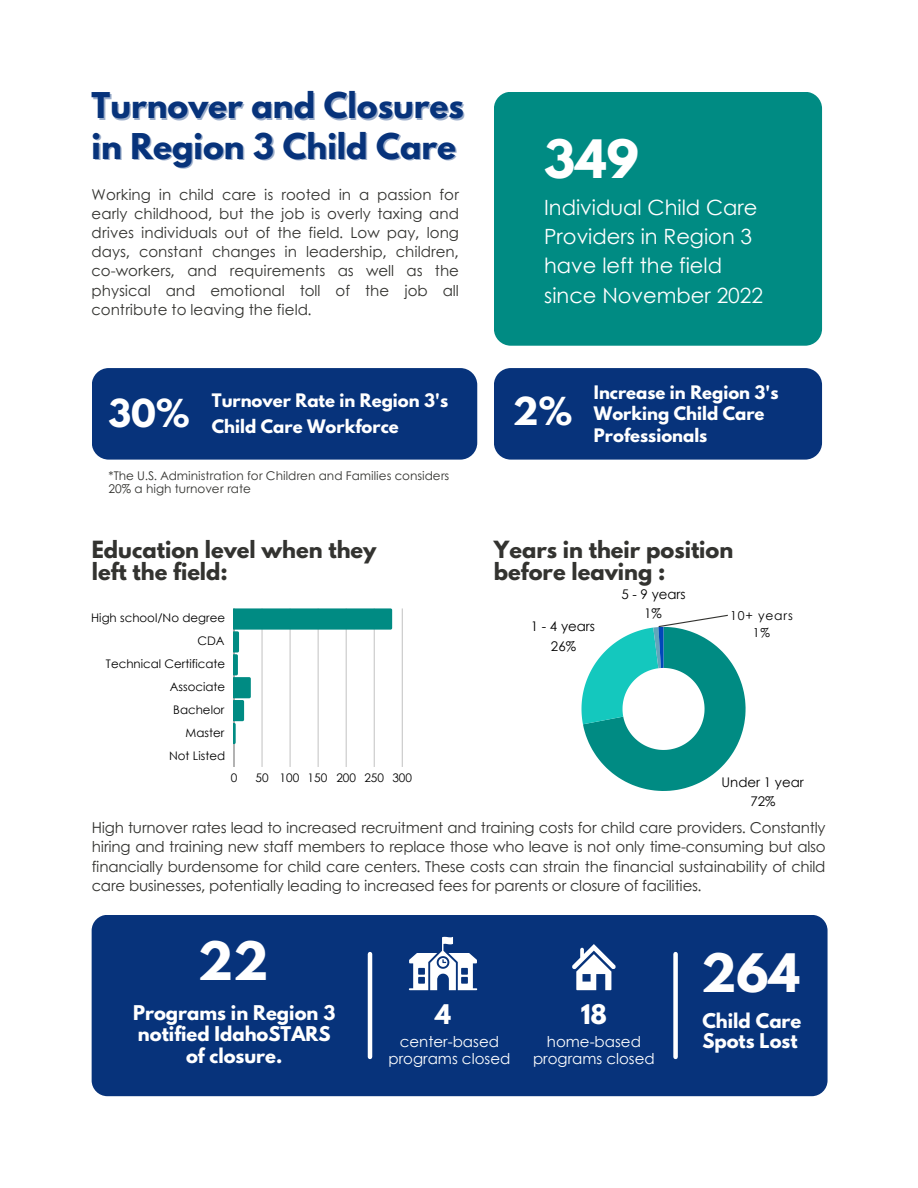
<style>
.page{position:relative;width:918px;height:1188px;background:#fff}
.page>*{position:absolute;margin:0;border:0;box-sizing:border-box;transform-origin:0 0}
.t1{font:700 46.95px "League Spartan";color:#fff}
.t2{font:700 46.95px "League Spartan";color:#fefefe}
.t3{font:700 34.2px "League Spartan";color:#fff}
.t4{font:700 31.5px "League Spartan";color:#07337b}
.t5{font:700 24px "League Spartan";color:#fff}
.t6{font:21px/29.2px "Century Gothic";color:#fff}
.t7{font:700 21px/21.3px "League Spartan";color:#333330}
.t8{font:700 18px/21.3px "League Spartan";color:#fff;text-align:center}
.t9{font:700 18px/20.2px "League Spartan";color:#fefefe}
.t10{font:700 16.5px/21.3px "League Spartan";color:#fff}
.t11{font:15px/19.2px "Century Gothic";letter-spacing:-.01em;color:#333330;text-align:justify}
.t12{font:15px/16.8px "Century Gothic";color:#fff;text-align:center}
.t13{font:13.35px/19.2px "Century Gothic";color:#000;text-align:center}
.t14{font:12.3px "Century Gothic";letter-spacing:.065em;color:#000}
.t15{font:12px/13px "Century Gothic";color:#333330}
.t16{font:11.85px/23px "Century Gothic";color:#000;text-align:right}
</style>
<div class="page">
<div style="left:494px;top:92px;width:328px;height:254px;background:#008b83;border-radius:17px"></div>
<hr style="left:262px;top:608px;width:1px;height:159px;background:#000">
<hr style="left:290px;top:608px;width:1px;height:159px;background:#000">
<hr style="left:318px;top:608px;width:1px;height:159px;background:#000">
<hr style="left:346px;top:608px;width:1px;height:159px;background:#000">
<hr style="left:374px;top:608px;width:1px;height:159px;background:#000">
<hr style="left:402px;top:608px;width:1px;height:159px;background:#000">
<hr style="left:234px;top:608px;width:1px;height:159px;background:#000">
<svg style="left:234px;top:608px;width:158px;height:136px"></svg>
<svg style="left:581px;top:614px;width:165px;height:177px"></svg>
<div style="left:92px;top:368px;width:385px;height:92px;background:#07337b;border-radius:17px"></div>
<div style="left:494px;top:368px;width:328px;height:92px;background:#07337b;border-radius:17px"></div>
<div style="left:92px;top:915px;width:736px;height:181px;background:#07337b;border-radius:16px"></div>
<hr style="left:368px;top:954px;width:4px;height:103px;background:#fff">
<svg style="left:409px;top:937px;width:68px;height:53px"></svg>
<svg style="left:572px;top:944px;width:44px;height:46px"></svg>
<div style="left:673px;top:954px;width:5px;height:103px;background:#fff"></div>
<h2 class="t4" style="left:92px;top:90px;width:374px">Turnover and Closures</h2>
<h1 class="t4" style="left:92px;top:130px;width:366px">in Region 3 Child Care</h1>
<h5 class="t11" style="left:92px;top:184px;width:369px">Working in child care is rooted in a passion for early childhood, but the job is overly taxing and drives individuals out of the field. Low pay, long days, constant changes in leadership, children, co-workers, and requirements as well as the physical and emotional toll of the job all contribute to leaving the field.</h5>
<p class="t1" style="left:544px;top:136px;width:96px">349</p>
<h2 class="t6" style="left:544px;top:192px;width:221px">Individual Child Care<br>Providers in Region 3 have left the field since November 2022</h2>
<h3 class="t3" style="left:109px;top:396px;width:83px">30%</h3>
<p class="t10" style="left:212px;top:390px;width:238px;line-height:25.8px">Turnover Rate in Region 3's<br>Child Care Workforce</p>
<p class="t3" style="left:513px;top:394px;width:61px">2%</p>
<h6 class="t10" style="left:594px;top:384px;width:186px">Increase in Region 3's<br>Working Child Care<br>Professionals</h6>
<h3 class="t15" style="left:109px;top:469px;width:342px">*The U.S. Administration for Children and Families considers<br>20% a high turnover rate</h3>
<p class="t7" style="left:92px;top:542px;width:286px">Education level when they left the field:</p>
<h5 class="t7" style="left:494px;top:542px;width:241px">Years in their position before leaving :</h5>
<p class="t13" style="left:621px;top:584px;width:66px">5 - 9 years<br>1%</p>
<p class="t16" style="left:91px;top:606px;width:136px">High school/No degree<br>CDA<br>Technical Certificate<br>Associate<br>Bachelor<br>Master<br>Not Listed</p>
<h4 class="t14" style="left:730px;top:608px;width:64px">10+ years</h4>
<p class="t13" style="left:531px;top:617px;width:66px">1 - 4 years<br>26%</p>
<h6 class="t14" style="left:753px;top:625px;width:19px">1%</h6>
<p class="t16" style="left:231px;top:766px;width:8px">0</p>
<p class="t16" style="left:256px;top:766px;width:158px">50 100 150 200 250 300</p>
<p class="t13" style="left:721px;top:772px;width:84px">Under 1 year<br>72%</p>
<p class="t11" style="left:92px;top:818px;width:735px">High turnover rates lead to increased recruitment and training costs for child care providers. Constantly hiring and training new staff members to replace those who leave is not only time-consuming but also financially burdensome for child care centers. These costs can strain the financial sustainability of child care businesses, potentially leading to increased fees for parents or closure of facilities.</p>
<h5 class="t1" style="left:198px;top:937px;width:72px">22</h5>
<p class="t8" style="left:133px;top:1004px;width:204px">Programs in Region 3 notified IdahoSTARS of closure.</p>
<p class="t5" style="left:435px;top:1003px;width:17px">4</p>
<p class="t5" style="left:581px;top:1003px;width:28px">18</p>
<h6 class="t12" style="left:389px;top:1033px;width:123px">center-based programs closed</h6>
<p class="t12" style="left:533px;top:1033px;width:123px">home-based programs closed</p>
<h6 class="t2" style="left:701px;top:950px;width:100px">264</h6>
<h1 class="t9" style="left:702px;top:1013px;width:101px">Child Care<br>Spots Lost</h1>
</div>
